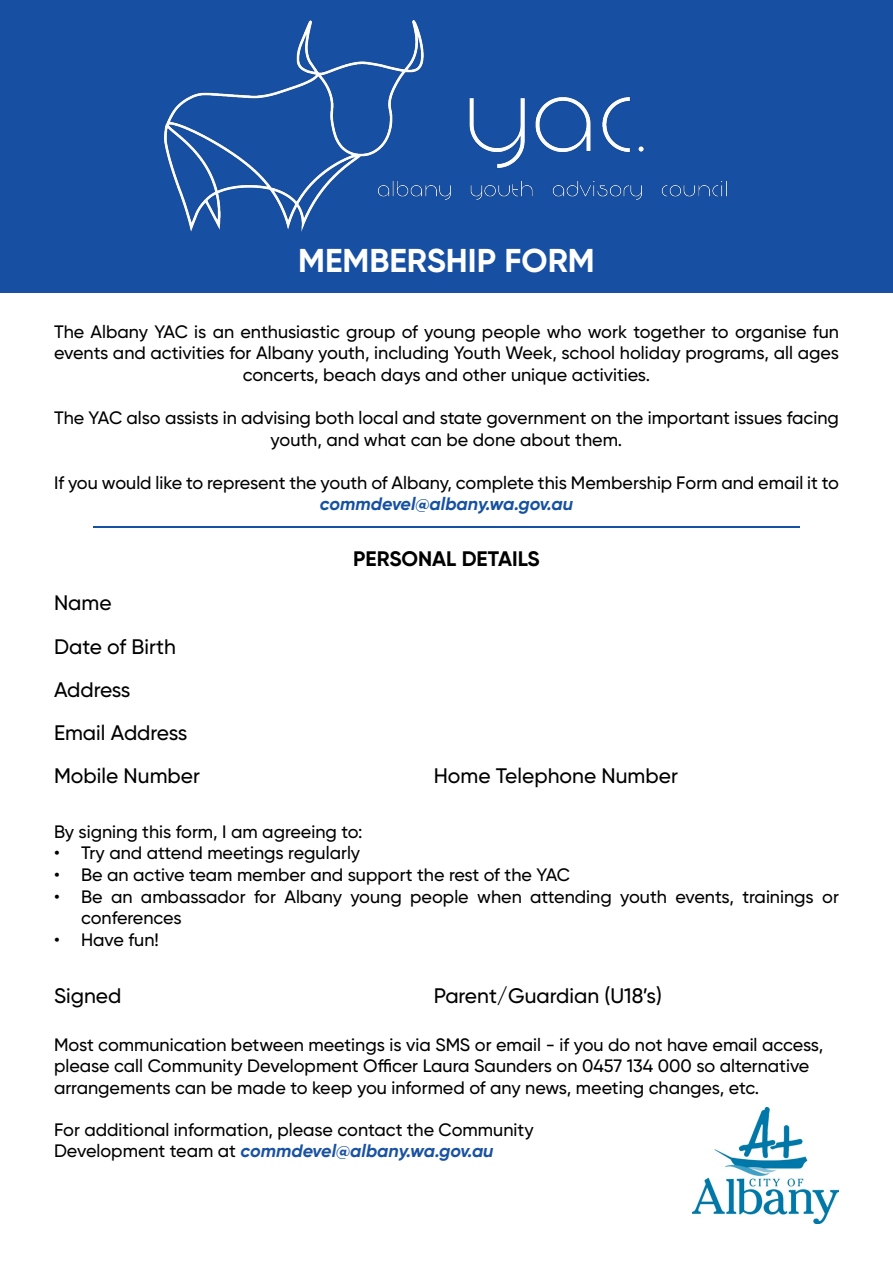
<style>
.page{position:relative;width:893px;height:1263px;background:#fff}
.page>*{position:absolute;margin:0;border:0;box-sizing:border-box;transform-origin:0 0}
.t1{font:700 33px "Gilroy";color:#fff}
.t2{font:500 21px "Gilroy";color:#000}
.t3{font:700 21px "Gilroy";color:#000}
.t4{font:500 18px/21.6px "Gilroy";color:#000}
.t5{font:italic 700 18px "Gilroy";color:#1651a1}
.s1{font-weight:700;font-style:italic;color:#1a52a2}
</style>
<div class="page">
<div style="left:0;top:0;width:893px;height:293px;background:#174fa3"></div>
<hr style="left:93px;top:526px;width:707px;height:2px;background:#1651a1">
<img style="left:693px;top:1108px;width:146px;height:115px">
<img style="left:165px;top:20px;width:562px;height:212px">
<h1 class="t1" style="left:298px;top:240px;width:298px">MEMBERSHIP FORM</h1>
<p class="t4" style="left:54px;top:320px;width:786px;text-align:center">The Albany YAC is an enthusiastic group of young people who work together to organise fun events and activities for Albany youth, including Youth Week, school holiday programs, all ages concerts, beach days and other unique activities.</p>
<p class="t4" style="left:54px;top:407px;width:786px;text-align:center">The YAC also assists in advising both local and state government on the important issues facing youth, and what can be done about them.</p>
<p class="t4" style="left:54px;top:471px;width:786px">If you would like to represent the youth of Albany, complete this Membership Form and email it to</p>
<p class="t5" style="left:320px;top:493px;width:255px">commdevel@albany.wa.gov.au</p>
<p class="t3" style="left:353px;top:545px;width:188px">PERSONAL DETAILS</p>
<p class="t2" style="left:54px;top:590px;width:59px">Name</p>
<p class="t2" style="left:54px;top:633px;width:123px">Date of Birth</p>
<p class="t2" style="left:54px;top:676px;width:78px">Address</p>
<p class="t2" style="left:54px;top:720px;width:135px">Email Address</p>
<p class="t2" style="left:54px;top:763px;width:147px">Mobile Number</p>
<p class="t2" style="left:434px;top:763px;width:246px">Home Telephone Number</p>
<p class="t4" style="left:54px;top:821px;width:310px">By signing this form, I am agreeing to:</p>
<p class="t4" style="left:54px;top:842px;width:308px">• Try and attend meetings regularly</p>
<p class="t4" style="left:54px;top:864px;width:518px">• Be an active team member and support the rest of the YAC</p>
<p class="t4" style="left:81px;top:885px;width:759px;text-indent:-27px">• Be an ambassador for Albany young people when attending youth events, trainings or conferences</p>
<p class="t4" style="left:54px;top:929px;width:106px">• Have fun!</p>
<p class="t2" style="left:54px;top:982px;width:69px">Signed</p>
<p class="t2" style="left:434px;top:982px;width:230px">Parent/Guardian (U18’s)</p>
<p class="t4" style="left:54px;top:1033px;width:771px">Most communication between meetings is via SMS or email - if you do not have email access, please call Community Development Officer Laura Saunders on 0457 134 000 so alternative arrangements can be made to keep you informed of any news, meeting changes, etc.</p>
<p class="t4" style="left:54px;top:1118px;width:481px">For additional information, please contact the Community<br>Development team at <span class="s1">commdevel@albany.wa.gov.au</span></p>
</div>
